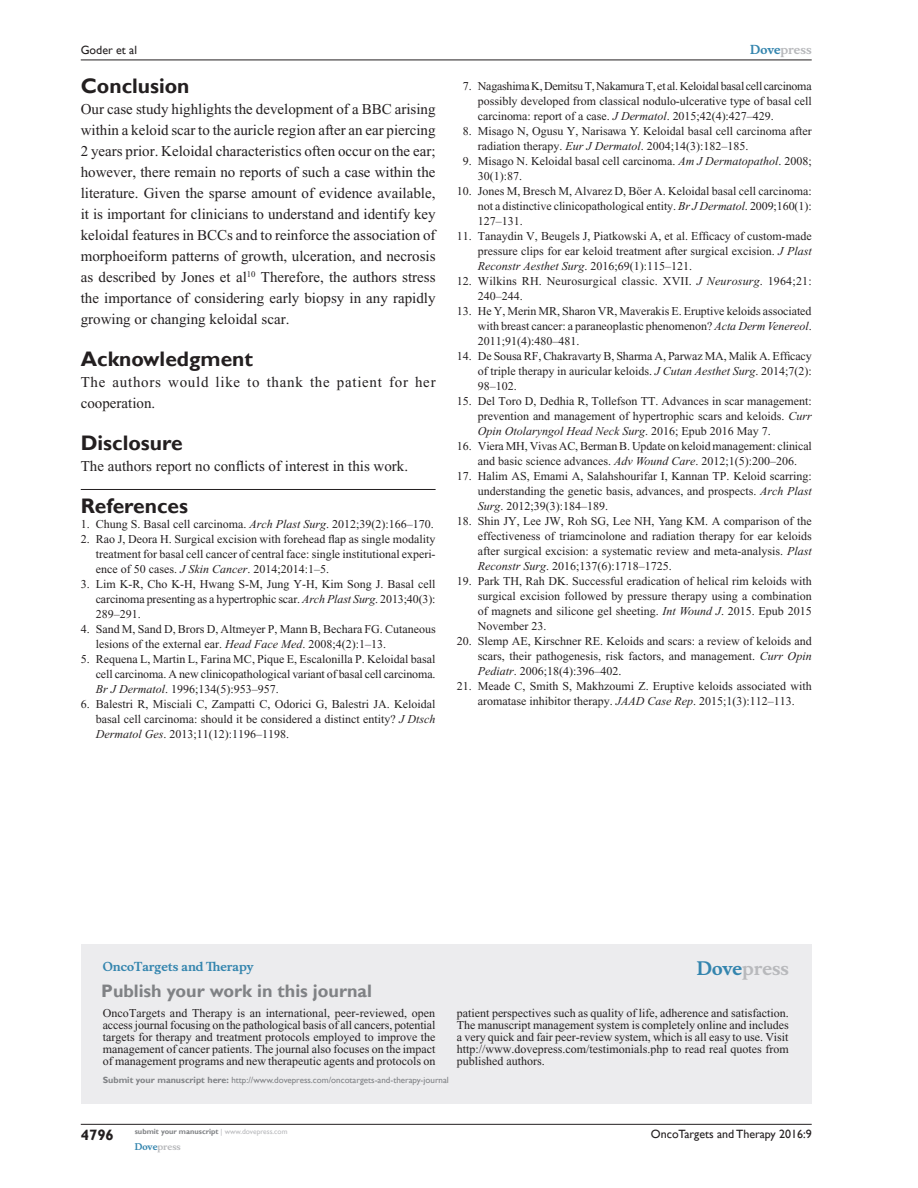
<style>
.page{position:relative;width:918px;height:1188px;background:#fff}
.page>*{position:absolute;margin:0;border:0;box-sizing:border-box;transform-origin:0 0}
.RefH{font:700 21px "Gill Sans";color:#231f20}
.PromBx-H1{font:700 18px "Gill Sans";color:#808285}
.PromBx-Brand{font:700 18px "Musee";color:#b8b9bc}
.TxF{font:15px/21px "Times New Roman";color:#231f20;text-align:justify}
.TxF-2{font:15px/21px "Times New Roman";letter-spacing:.05em;color:#231f20}
.t1{font:700 15px "Gill Sans";color:#231f20}
.RefNL2{font:12px/15px "Times New Roman";color:#231f20;text-align:justify}
.RefNL1{font:12px/15px "Times New Roman";color:#231f20;text-align:justify}
.PromBx-Tx{font:12px/12px "Times New Roman";color:#231f20;text-align:justify}
.t2{font:12px "Gill Sans";color:#231f20}
.PromBx-JrnlName{font:700 12px "Musee";color:#3485ae}
.t3{font:700 12px "Musee";color:#b8b9bc}
.PromBx-SubmitMssWebA{font:9px "Gill Sans";color:#808285}
.t4{font:700 9px "Musee";color:#b8b9bc}
.t5{font:700 7.5px "Gill Sans";color:#808285}
.s1{font-style:italic}
.s2{color:#3485ae}
.s3{font-weight:700}
.s4{font-weight:400;color:#b8b9bc}
</style>
<div class="page">
<div style="left:81px;top:944px;width:731px;height:159px;background:#ececee"></div>
<hr style="left:81px;top:1124px;width:731px;height:1px;background:#231f20">
<hr style="left:81px;top:60px;width:731px;height:1px;background:#231f20">
<hr style="left:81px;top:489px;width:355px;height:1px;background:#231f20">
<p class="t2" style="left:81px;top:43px;width:58px">Goder et al</p>
<h1 class="RefH" style="left:81px;top:73px;width:110px">Conclusion</h1>
<p class="TxF" style="left:81px;top:98px;width:356px">Our case study highlights the development of a BBC arising within a keloid scar to the auricle region after an ear piercing 2 years prior. Keloidal characteristics often occur on the ear; however, there remain no reports of such a case within the literature. Given the sparse amount of evidence available, it is important for clinicians to understand and identify key keloidal features in BCCs and to reinforce the association of morphoeiform patterns of growth, ulceration, and necrosis as described by Jones et al<sup>10</sup> Therefore, the authors stress the importance of considering early biopsy in any rapidly growing or changing keloidal scar.</p>
<h1 class="RefH" style="left:81px;top:346px;width:174px">Acknowledgment</h1>
<p class="TxF-2" style="left:81px;top:371px;width:356px">The authors would like to thank the patient for her cooperation.</p>
<h1 class="RefH" style="left:81px;top:430px;width:103px">Disclosure</h1>
<p class="TxF" style="left:81px;top:455px;width:329px">The authors report no conflicts of interest in this work.</p>
<p class="RefH" style="left:81px;top:493px;width:109px">References</p>
<p class="RefNL1" style="left:81px;top:516px;width:354px">1. Chung S. Basal cell carcinoma. <span class="s1">Arch Plast Surg</span>. 2012;39(2):166–170.</p>
<p class="RefNL1" style="left:96px;top:531px;width:341px;text-indent:-15px">2. Rao J, Deora H. Surgical excision with forehead flap as single modality treatment for basal cell cancer of central face: single institutional experi&shy;ence of 50 cases. <span class="s1">J Skin Cancer</span>. 2014;2014:1–5.</p>
<p class="RefNL1" style="left:96px;top:576px;width:341px;text-indent:-15px">3. Lim K-R, Cho K-H, Hwang S-M, Jung Y-H, Kim Song J. Basal cell carcinoma presenting as a hypertrophic scar. <span class="s1">Arch Plast Surg</span>. 2013;40(3):<br>289–291.</p>
<p class="RefNL1" style="left:96px;top:621px;width:341px;text-indent:-15px">4. Sand M, Sand D, Brors D, Altmeyer P, Mann B, Bechara FG. Cutaneous lesions of the external ear. <span class="s1">Head Face Med</span>. 2008;4(2):1–13.</p>
<p class="RefNL1" style="left:96px;top:651px;width:341px;text-indent:-15px">5. Requena L, Martin L, Farina MC, Pique E, Escalonilla P. Keloidal basal cell carcinoma. A new clinicopathological variant of basal cell carcinoma.<br><span class="s1">Br J Dermatol</span>. 1996;134(5):953–957.</p>
<p class="RefNL1" style="left:96px;top:696px;width:341px;text-indent:-15px">6. Balestri R, Misciali C, Zampatti C, Odorici G, Balestri JA. Keloidal basal cell carcinoma: should it be considered a distinct entity? <span class="s1">J Dtsch Dermatol Ges</span>. 2013;11(12):1196–1198.</p>
<p class="t3" style="left:750px;top:43px;width:63px"><span class="s2">Dove</span>press</p>
<p class="RefNL2" style="left:478px;top:79px;width:335px;text-indent:-15px">7. Nagashima K, Demitsu T, Nakamura T, et al. Keloidal basal cell carcinoma possibly developed from classical nodulo-ulcerative type of basal cell carcinoma: report of a case. <span class="s1">J Dermatol</span>. 2015;42(4):427–429.</p>
<p class="RefNL2" style="left:478px;top:124px;width:335px;text-indent:-15px">8. Misago N, Ogusu Y, Narisawa Y. Keloidal basal cell carcinoma after radiation therapy. <span class="s1">Eur J Dermatol</span>. 2004;14(3):182–185.</p>
<p class="RefNL2" style="left:478px;top:154px;width:335px;text-indent:-15px">9. Misago N. Keloidal basal cell carcinoma. <span class="s1">Am J Dermatopathol</span>. 2008;<br>30(1):87.</p>
<p class="RefNL2" style="left:478px;top:184px;width:335px;text-indent:-21px">10. Jones M, Bresch M, Alvarez D, Böer A. Keloidal basal cell carcinoma: not a distinctive clinicopathological entity. <span class="s1">Br J Dermatol</span>. 2009;160(1):<br>127–131.</p>
<p class="RefNL2" style="left:478px;top:229px;width:335px;text-indent:-21px">11. Tanaydin V, Beugels J, Piatkowski A, et al. Efficacy of custom-made pressure clips for ear keloid treatment after surgical excision. <span class="s1">J Plast Reconstr Aesthet Surg</span>. 2016;69(1):115–121.</p>
<p class="RefNL2" style="left:478px;top:274px;width:335px;text-indent:-21px">12. Wilkins RH. Neurosurgical classic. XVII. <span class="s1">J Neurosurg</span>. 1964;21:<br>240–244.</p>
<p class="RefNL2" style="left:478px;top:304px;width:335px;text-indent:-21px">13. He Y, Merin MR, Sharon VR, Maverakis E. Eruptive keloids associated with breast cancer: a paraneoplastic phenomenon? <span class="s1">Acta Derm Venereol</span>.<br>2011;91(4):480–481.</p>
<p class="RefNL2" style="left:478px;top:349px;width:335px;text-indent:-21px">14. De Sousa RF, Chakravarty B, Sharma A, Parwaz MA, Malik A. Efficacy of triple therapy in auricular keloids. <span class="s1">J Cutan Aesthet Surg</span>. 2014;7(2):<br>98–102.</p>
<p class="RefNL2" style="left:478px;top:394px;width:335px;text-indent:-21px">15. Del Toro D, Dedhia R, Tollefson TT. Advances in scar management: prevention and management of hypertrophic scars and keloids. <span class="s1">Curr Opin Otolaryngol Head Neck Surg</span>. 2016; Epub 2016 May 7.</p>
<p class="RefNL2" style="left:457px;top:439px;width:356px;text-align:center">16. Viera MH, Vivas AC, Berman B. Update on keloid management: clinical and basic science advances. <span class="s1">Adv Wound Care</span>. 2012;1(5):200–206.</p>
<p class="RefNL2" style="left:478px;top:469px;width:335px;text-indent:-21px">17. Halim AS, Emami A, Salahshourifar I, Kannan TP. Keloid scarring: understanding the genetic basis, advances, and prospects. <span class="s1">Arch Plast Surg</span>. 2012;39(3):184–189.</p>
<p class="RefNL2" style="left:478px;top:514px;width:335px;text-indent:-21px">18. Shin JY, Lee JW, Roh SG, Lee NH, Yang KM. A comparison of the effectiveness of triamcinolone and radiation therapy for ear keloids after surgical excision: a systematic review and meta-analysis. <span class="s1">Plast Reconstr Surg</span>. 2016;137(6):1718–1725.</p>
<p class="RefNL2" style="left:478px;top:574px;width:335px;text-indent:-21px">19. Park TH, Rah DK. Successful eradication of helical rim keloids with surgical excision followed by pressure therapy using a combination of magnets and silicone gel sheeting. <span class="s1">Int Wound J</span>. 2015. Epub 2015<br>November 23.</p>
<p class="RefNL2" style="left:478px;top:634px;width:335px;text-indent:-21px">20. Slemp AE, Kirschner RE. Keloids and scars: a review of keloids and scars, their pathogenesis, risk factors, and management. <span class="s1">Curr Opin Pediatr</span>. 2006;18(4):396–402.</p>
<p class="RefNL2" style="left:457px;top:679px;width:356px;text-align:center">21. Meade C, Smith S, Makhzoumi Z. Eruptive keloids associated with aromatase inhibitor therapy. <span class="s1">JAAD Case Rep</span>. 2015;1(3):112–113.</p>
<p class="PromBx-JrnlName" style="left:103px;top:959px;width:152px">OncoTargets and Therapy</p>
<p class="PromBx-H1" style="left:101px;top:980px;width:272px">Publish your work in this journal</p>
<p class="PromBx-Brand" style="left:697px;top:958px;width:94px"><span class="s2">Dove</span>press</p>
<p class="PromBx-Tx" style="left:103px;top:1007px;width:334px">OncoTargets and Therapy is an international, peer-reviewed, open access journal focusing on the pathological basis of all cancers, potential targets for therapy and treatment protocols employed to improve the management of cancer patients. The journal also focuses on the impact of management programs and new therapeutic agents and protocols on</p>
<p class="PromBx-Tx" style="left:457px;top:1007px;width:333px">patient perspectives such as quality of life, adherence and satisfaction.<br>The manuscript management system is completely online and includes a very quick and fair peer-review system, which is all easy to use. Visit http://www.dovepress.com/testimonials.php to read real quotes from published authors.</p>
<p class="PromBx-SubmitMssWebA" style="left:103px;top:1075px;width:348px"><span class="s3">Submit your manuscript here:</span> http://www.dovepress.com/oncotargets-and-therapy-journal</p>
<p class="t1" style="left:81px;top:1126px;width:35px">4796</p>
<p class="t5" style="left:135px;top:1127px;width:154px">submit your manuscript <span class="s4">| www.dovepress.com</span></p>
<p class="t4" style="left:135px;top:1141px;width:48px"><span class="s2">Dove</span>press</p>
<p class="t2" style="left:651px;top:1127px;width:162px">OncoTargets and Therapy 2016:9</p>
</div>
